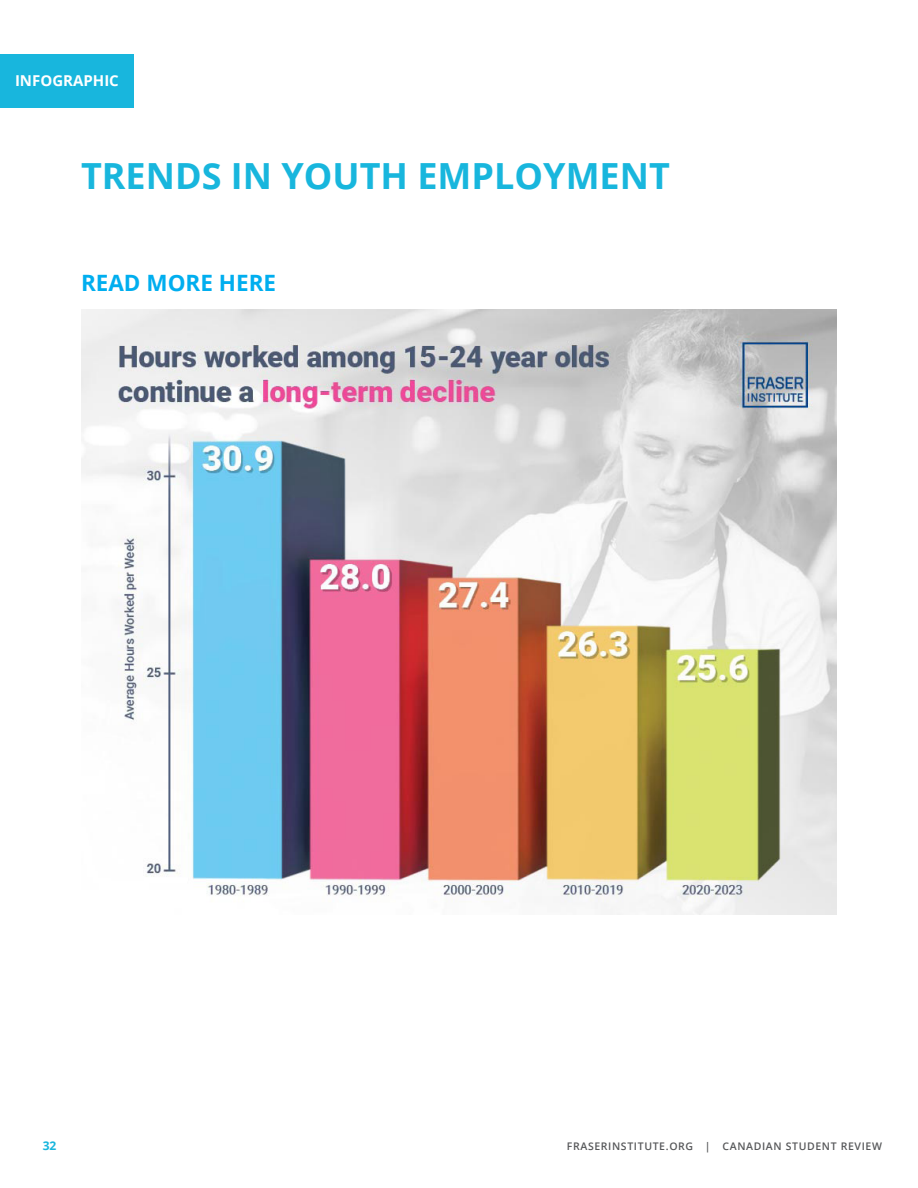
<style>
.page{position:relative;width:918px;height:1188px;background:#fff}
.page>*{position:absolute;margin:0;border:0;box-sizing:border-box;transform-origin:0 0}
.Main_Header{font:700 36px "Open Sans";color:#18b6dd}
.Main_Callout{font:700 22.5px "Open Sans";color:#00aeef}
.Main_Header-2{font:700 15px "Open Sans";color:#fff}
.t1{font:700 12px "Open Sans";color:#18b6dd}
.t2{font:600 10.5px "Open Sans";letter-spacing:.06em;color:#57585a}
</style>
<div class="page">
<img style="left:81px;top:309px;width:756px;height:606px">
<div style="left:0;top:54px;width:134px;height:54px;background:#18b6dd"></div>
<p class="Main_Header-2" style="left:15px;top:70px;width:105px">INFOGRAPHIC</p>
<p class="Main_Header" style="left:81px;top:151px;width:590px">TRENDS IN YOUTH EMPLOYMENT</p>
<p class="Main_Callout" style="left:81px;top:267px;width:197px">READ MORE HERE</p>
<p class="t1" style="left:43px;top:1137px;width:15px">32</p>
<p class="t2" style="left:567px;top:1139px;width:317px">FRASERINSTITUTE.ORG | CANADIAN STUDENT REVIEW</p>
</div>
